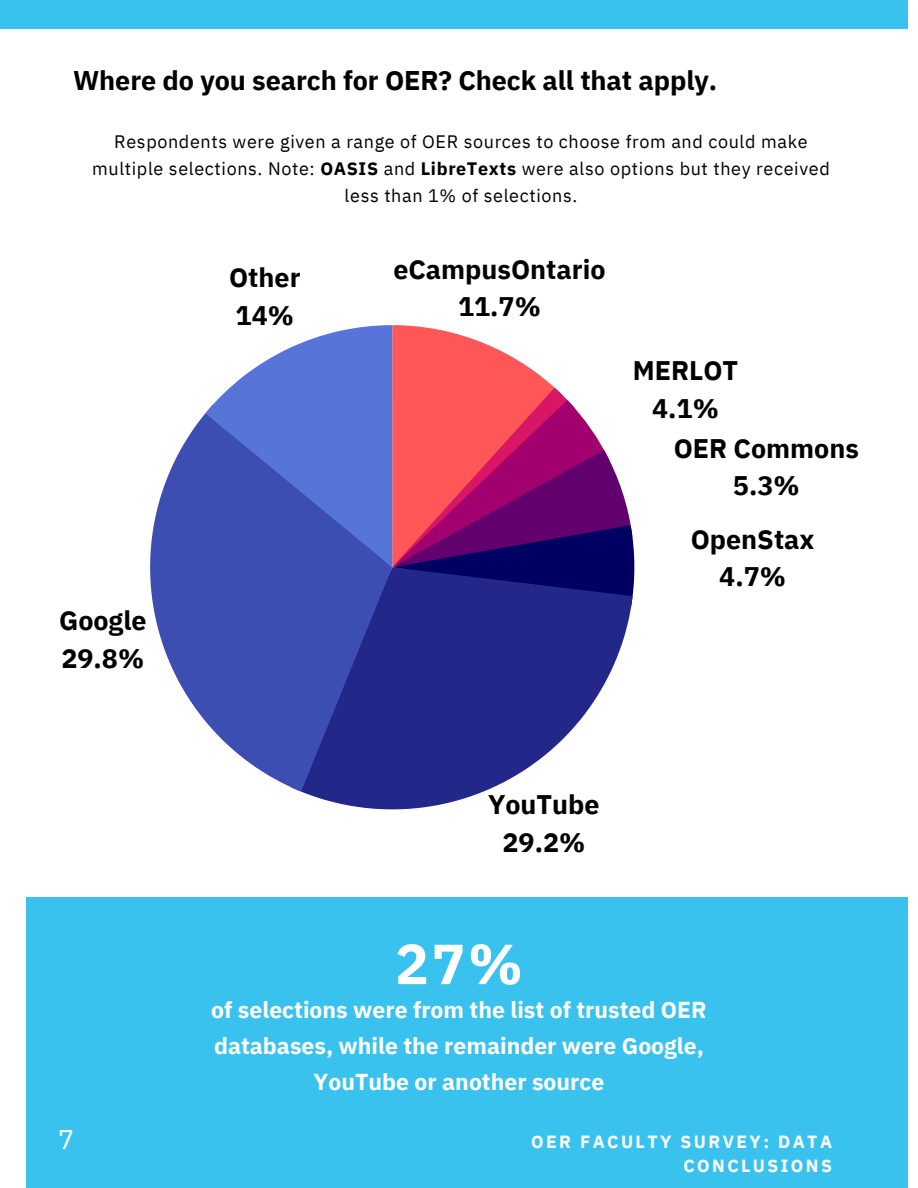
<style>
.page{position:relative;width:918px;height:1188px;background:#fff}
.page>*{position:absolute;margin:0;border:0;box-sizing:border-box;transform-origin:0 0}
.t1{font:700 56.4px "IBM Plex Sans";color:#fff}
.t2{font:700 27px "IBM Plex Sans";letter-spacing:-.005em;color:#000}
.t3{font:27px "IBM Plex Sans";color:#fff}
.t4{font:700 26.85px/37.3px "IBM Plex Sans";color:#000;text-align:center}
.t5{font:700 22.95px/36px "IBM Plex Sans";color:#fff;text-align:center}
.t6{font:18px/27px "IBM Plex Sans";letter-spacing:.035em;color:#000;text-align:center}
.t7{font:700 17.55px/23.7px "IBM Plex Sans";letter-spacing:.135em;color:#fff;text-align:right}
.s1{font-weight:700}
</style>
<div class="page">
<div style="left:26px;top:898px;width:882px;height:290px;background:#3ac2ef"></div>
<div style="left:0;top:0;width:907px;height:29px;background:#3ac2ef"></div>
<svg style="left:302px;top:608px;width:329px;height:201px;fill:#222789"></svg>
<svg style="left:150px;top:414px;width:242px;height:378px;fill:#3c4eb1"></svg>
<svg style="left:205px;top:325px;width:429px;height:283px"></svg>
<h2 class="t2" style="left:73px;top:62px;width:646px">Where do you search for OER? Check all that apply.</h2>
<p class="t6" style="left:92px;top:128px;width:739px">Respondents were given a range of OER sources to choose from and could make multiple selections. Note: <span class="s1">OASIS</span> and <span class="s1">LibreTexts</span> were also options but they received less than 1% of selections.</p>
<h3 class="t4" style="left:59px;top:602px;width:89px;text-align:left">Google<br>29.8%</h3>
<h2 class="t3" style="left:58px;top:1121px;width:18px">7</h2>
<h3 class="t4" style="left:229px;top:258px;width:73px;text-align:left">Other<br>14%</h3>
<h3 class="t4" style="left:393px;top:250px;width:214px">eCampusOntario<br>11.7%</h3>
<h3 class="t4" style="left:633px;top:352px;width:107px">MERLOT<br>4.1%</h3>
<h3 class="t4" style="left:674px;top:429px;width:187px">OER Commons<br>5.3%</h3>
<h3 class="t4" style="left:691px;top:520px;width:125px">OpenStax<br>4.7%</h3>
<h3 class="t4" style="left:488px;top:786px;width:113px">YouTube<br>29.2%</h3>
<h1 class="t1" style="left:395px;top:926px;width:129px">27%</h1>
<p class="t5" style="left:211px;top:992px;width:497px">of selections were from the list of trusted OER databases, while the remainder were Google,<br>YouTube or another source</p>
<p class="t7" style="left:531px;top:1130px;width:302px">OER FACULTY SURVEY: DATA<br>CONCLUSIONS</p>
</div>
